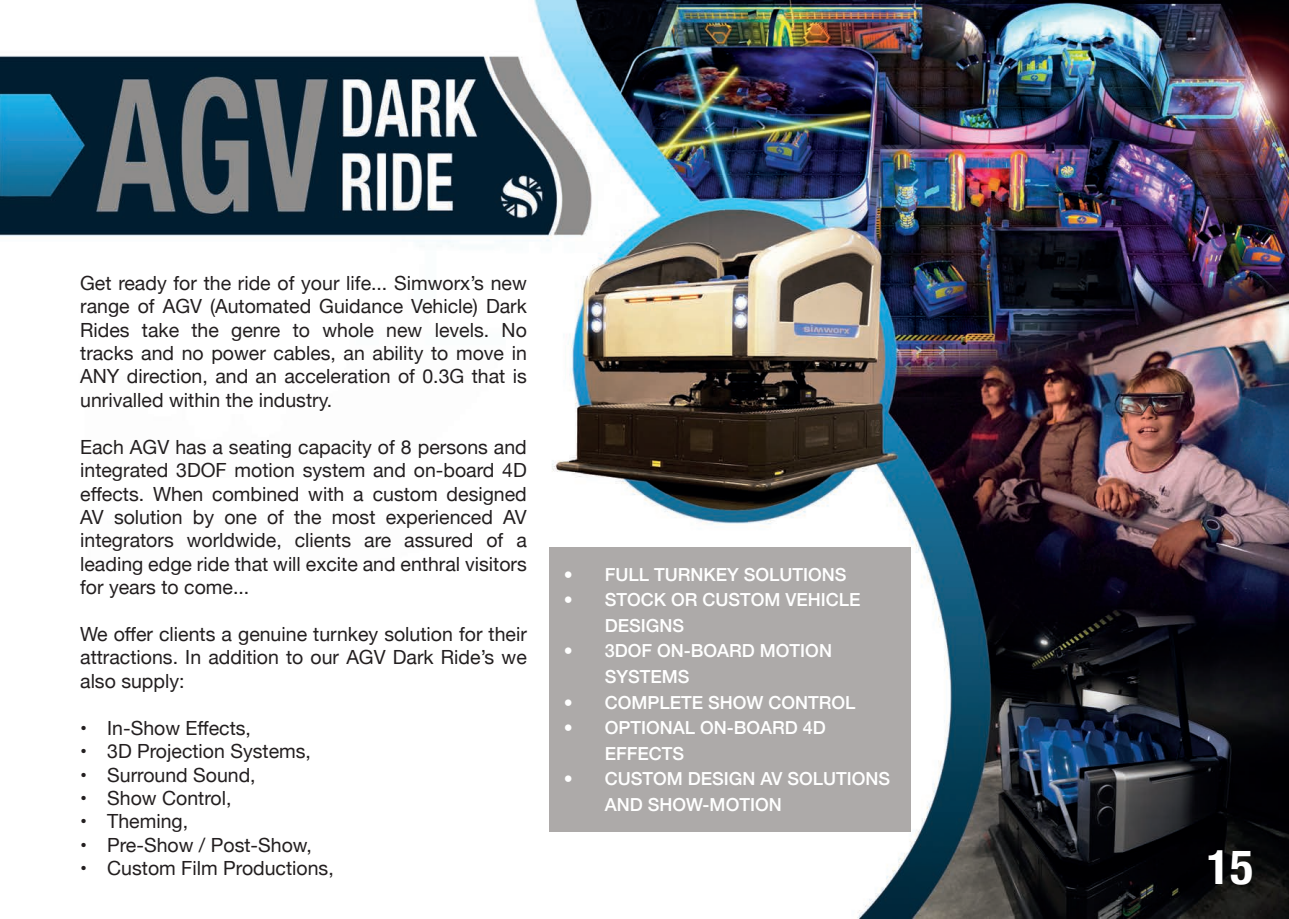
<style>
.page{position:relative;width:1289px;height:919px;background:#fff}
.page>*{position:absolute;margin:0;border:0;box-sizing:border-box;transform-origin:0 0}
.t1{font:700 condensed 48px "Helvetica Neue";color:#fff}
.t2{font:19.5px/23.4px "Helvetica Neue";color:#231f20;text-align:justify}
.t3{font:500 18px/25.5px "Helvetica Neue";color:#fff}
</style>
<div class="page">
<img style="left:0;top:0;width:1288px;height:918px">
<div style="left:549px;top:547px;width:361px;height:284px;background:#adaaa9"></div>
<p class="t2" style="left:80px;top:271px;width:448px">Get ready for the ride of your life... Simworx’s new range of AGV (Automated Guidance Vehicle) Dark Rides take the genre to whole new levels. No tracks and no power cables, an ability to move in ANY direction, and an acceleration of 0.3G that is unrivalled within the industry.</p>
<p class="t2" style="left:80px;top:435px;width:448px">Each AGV has a seating capacity of 8 persons and integrated 3DOF motion system and on-board 4D effects. When combined with a custom designed AV solution by one of the most experienced AV integrators worldwide, clients are assured of a leading edge ride that will excite and enthral visitors for years to come...</p>
<p class="t2" style="left:80px;top:622px;width:448px">We offer clients a genuine turnkey solution for their attractions. In addition to our AGV Dark Ride’s we also supply:</p>
<p class="t2" style="left:80px;top:715px;width:172px">• In-Show Effects,</p>
<p class="t2" style="left:80px;top:739px;width:232px">• 3D Projection Systems,</p>
<p class="t2" style="left:80px;top:762px;width:177px">• Surround Sound,</p>
<p class="t2" style="left:80px;top:786px;width:153px">• Show Control,</p>
<p class="t2" style="left:80px;top:809px;width:109px">• Theming,</p>
<p class="t2" style="left:80px;top:832px;width:233px">• Pre-Show / Post-Show,</p>
<p class="t2" style="left:80px;top:856px;width:255px">• Custom Film Productions,</p>
<p class="t3" style="left:563px;top:561px;width:284px">• FULL TURNKEY SOLUTIONS</p>
<p class="t3" style="left:604px;top:586px;width:257px;text-indent:-41px">• STOCK OR CUSTOM VEHICLE<br>DESIGNS</p>
<p class="t3" style="left:604px;top:637px;width:229px;text-indent:-41px">• 3DOF ON-BOARD MOTION<br>SYSTEMS</p>
<p class="t3" style="left:563px;top:688px;width:293px">• COMPLETE SHOW CONTROL</p>
<p class="t3" style="left:604px;top:714px;width:223px;text-indent:-41px">• OPTIONAL ON-BOARD 4D<br>EFFECTS</p>
<p class="t3" style="left:604px;top:765px;width:287px;text-indent:-41px">• CUSTOM DESIGN AV SOLUTIONS<br>AND SHOW-MOTION</p>
<h1 class="t1" style="left:1206px;top:837px;width:48px">15</h1>
</div>
